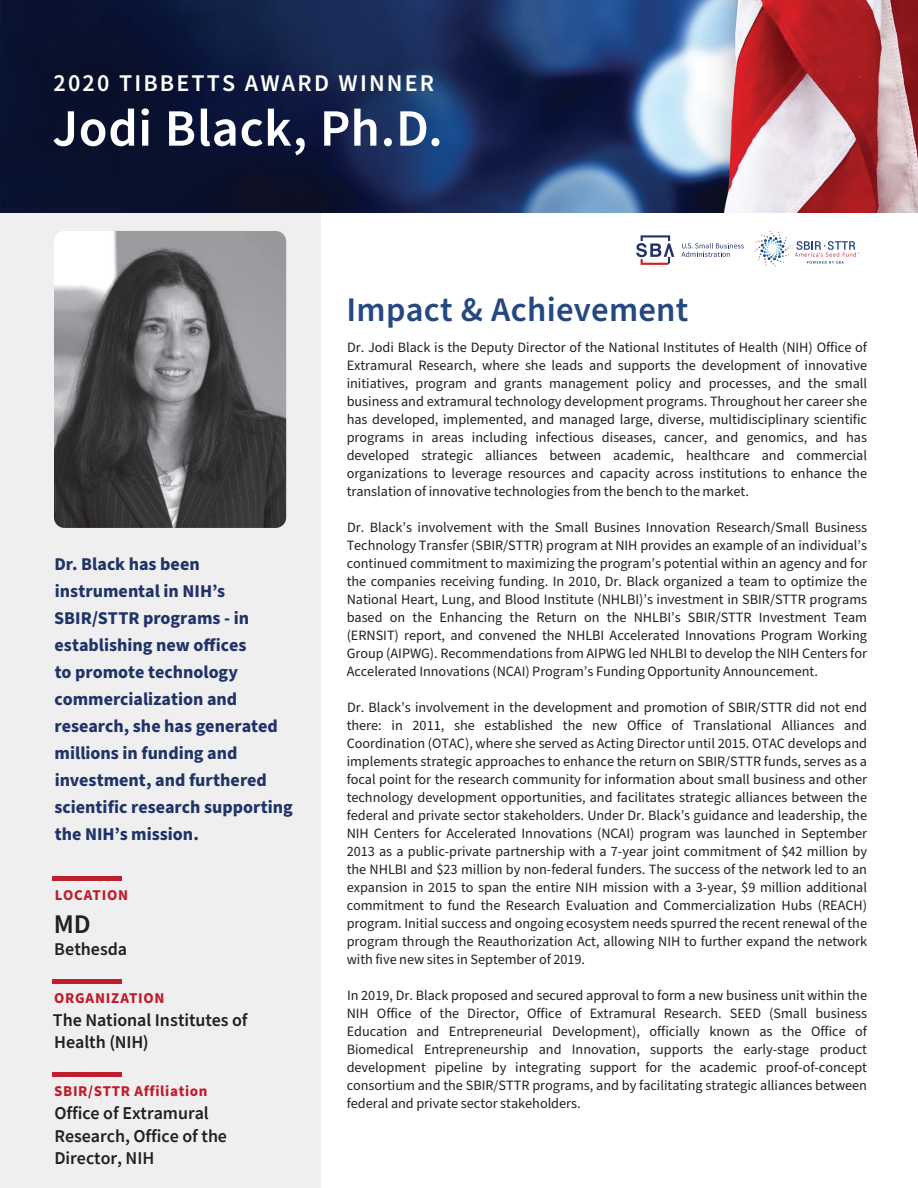
<style>
.page{position:relative;width:918px;height:1188px;background:#fff}
.page>*{position:absolute;margin:0;border:0;box-sizing:border-box;transform-origin:0 0}
.t1{font:600 52.5px "Source Sans Pro";letter-spacing:.01em;color:#fff}
.t2{font:600 34.5px "Source Sans Pro";letter-spacing:.01em;color:#254883}
.t3{font:600 27px "Source Sans Pro";color:#231f20}
.t4{font:600 24px "Source Sans Pro";letter-spacing:.09em;color:#fff}
.t5{font:700 18px/27px "Source Sans Pro";color:#1f3369}
.t6{font:600 18px/22.5px "Source Sans Pro";letter-spacing:-.005em;color:#231f20}
.t7{font:600 18px/22.5px "Source Sans Pro";letter-spacing:-.005em;color:#231f20}
.t8{font:700 15px "Source Sans Pro";letter-spacing:.045em;color:#be1d2c}
.t9{font:14.25px/18px "Source Sans Pro";color:#231f20;text-align:justify}
</style>
<div class="page">
<div style="left:0;top:213px;width:320px;height:975px;background:#efefef"></div>
<div style="left:52px;top:1072px;width:70px;height:5px;background:#be1d2c"></div>
<div style="left:52px;top:979px;width:70px;height:5px;background:#be1d2c"></div>
<div style="left:52px;top:876px;width:70px;height:5px;background:#be1d2c"></div>
<img style="left:0;top:0;width:918px;height:212px">
<svg style="left:754px;top:231px;width:105px;height:35px"></svg>
<svg style="left:636px;top:235px;width:38px;height:30px"></svg>
<svg style="left:681px;top:243px;width:63px;height:14px"></svg>
<img style="left:54px;top:231px;width:232px;height:297px">
<p class="t4" style="left:54px;top:67px;width:382px">2020 TIBBETTS AWARD WINNER</p>
<p class="t1" style="left:52px;top:93px;width:392px">Jodi Black, Ph.D.</p>
<p class="t5" style="left:54px;top:551px;width:240px">Dr. Black has been instrumental in NIH’s<br>SBIR/STTR programs - in establishing new ofices<br>to promote technology commercialization and research, she has generated millions in funding and investment, and furthered scientific research supporting the NIH’s mission.</p>
<p class="t8" style="left:55px;top:885px;width:75px">LOCATION</p>
<p class="t3" style="left:54px;top:906px;width:38px">MD</p>
<p class="t7" style="left:54px;top:938px;width:74px">Bethesda</p>
<p class="t8" style="left:54px;top:988px;width:112px">ORGANIZATION</p>
<p class="t7" style="left:53px;top:1009px;width:197px">The National Institutes of<br>Health (NIH)</p>
<p class="t8" style="left:54px;top:1081px;width:155px">SBIR/STTR Affiliation</p>
<p class="t6" style="left:54px;top:1102px;width:174px">Office of Extramural<br>Research, Office of the<br>Director, NIH</p>
<p class="t2" style="left:346px;top:286px;width:343px">Impact &amp; Achievement</p>
<p class="t9" style="left:347px;top:339px;width:522px">Dr. Jodi Black is the Deputy Director of the National Institutes of Health (NIH) Office of Extramural Research, where she leads and supports the development of innovative initiatives, program and grants management policy and processes, and the small business and extramural technology development programs. Throughout her career she has developed, implemented, and managed large, diverse, multidisciplinary scientific programs in areas including infectious diseases, cancer, and genomics, and has developed strategic alliances between academic, healthcare and commercial organizations to leverage resources and capacity across institutions to enhance the translation of innovative technologies from the bench to the market.</p>
<p class="t9" style="left:347px;top:519px;width:522px">Dr. Blackʼs involvement with the Small Busines Innovation Research/Small Business Technology Transfer (SBIR/STTR) program at NIH provides an example of an individualʼs continued commitment to maximizing the programʼs potential within an agency and for the companies receiving funding. In 2010, Dr. Black organized a team to optimize the National Heart, Lung, and Blood Institute (NHLBI)ʼs investment in SBIR/STTR programs based on the Enhancing the Return on the NHLBIʼs SBIR/STTR Investment Team (ERNSIT) report, and convened the NHLBI Accelerated Innovations Program Working Group (AIPWG). Recommendations from AIPWG led NHLBI to develop the NIH Centers for Accelerated Innovations (NCAI) Programʼs Funding Opportunity Announcement.</p>
<p class="t9" style="left:347px;top:699px;width:522px">Dr. Blackʼs involvement in the development and promotion of SBIR/STTR did not end there: in 2011, she established the new Office of Translational Alliances and Coordination (OTAC), where she served as Acting Director until 2015. OTAC develops and implements strategic approaches to enhance the return on SBIR/STTR funds, serves as a focal point for the research community for information about small business and other technology development opportunities, and facilitates strategic alliances between the federal and private sector stakeholders. Under Dr. Blackʼs guidance and leadership, the NIH Centers for Accelerated Innovations (NCAI) program was launched in September 2013 as a public-private partnership with a 7-year joint commitment of $42 million by the NHLBI and $23 million by non-federal funders. The success of the network led to an expansion in 2015 to span the entire NIH mission with a 3-year, $9 million additional commitment to fund the Research Evaluation and Commercialization Hubs (REACH) program. Initial success and ongoing ecosystem needs spurred the recent renewal of the program through the Reauthorization Act, allowing NIH to further expand the network with five new sites in September of 2019.</p>
<p class="t9" style="left:347px;top:987px;width:522px">In 2019, Dr. Black proposed and secured approval to form a new business unit within the NIH Office of the Director, Office of Extramural Research. SEED (Small business Education and Entrepreneurial Development), officially known as the Office of Biomedical Entrepreneurship and Innovation, supports the early-stage product development pipeline by integrating support for the academic proof-of-concept consortium and the SBIR/STTR programs, and by facilitating strategic alliances between federal and private sector stakeholders.</p>
</div>
